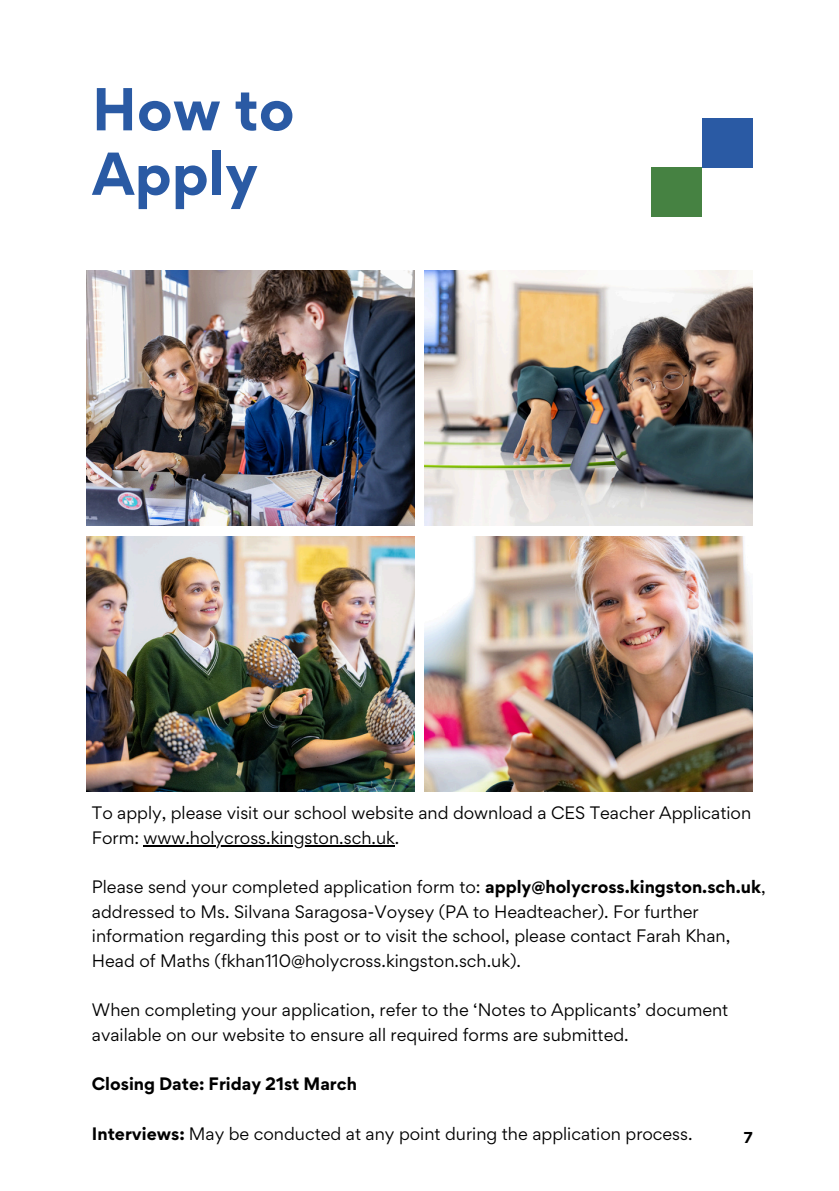
<style>
.page{position:relative;width:839px;height:1191px;background:#fff}
.page>*{position:absolute;margin:0;border:0;box-sizing:border-box;transform-origin:0 0}
.t1{font:700 54px/64.4px "Gordita";color:#2a5aa4}
.t2{font:16px/24.6px "Gordita";color:#000}
.t3{font:700 16px "Gordita";color:#000}
.t4{font:700 14px "Gordita";color:#000}
.s1{font-weight:700}
</style>
<div class="page">
<img style="left:87px;top:270px;width:327px;height:255px">
<img style="left:87px;top:537px;width:327px;height:255px">
<img style="left:425px;top:270px;width:327px;height:255px">
<img style="left:425px;top:537px;width:327px;height:255px">
<div style="left:650px;top:167px;width:51px;height:50px;background:#468242"></div>
<div style="left:701px;top:118px;width:51px;height:50px;background:#2a5aa4"></div>
<hr style="left:144px;top:845px;width:251px;height:1px;background:#000">
<p class="t1" style="left:92px;top:77px;width:204px">How to<br>Apply</p>
<p class="t2" style="left:92px;top:800px;width:660px">To apply, please visit our school website and download a CES Teacher Application<br>Form: www.holycross.kingston.sch.uk.</p>
<p class="t2" style="left:92px;top:874px;width:675px">Please send your completed application form to: <span class="s1">apply@holycross.kingston.sch.uk</span>,</p>
<p class="t2" style="left:92px;top:899px;width:640px">addressed to Ms. Silvana Saragosa-Voysey (PA to Headteacher). For further information regarding this post or to visit the school, please contact Farah Khan,<br>Head of Maths (fkhan110@holycross.kingston.sch.uk).</p>
<p class="t2" style="left:92px;top:998px;width:638px">When completing your application, refer to the ‘Notes to Applicants’ document available on our website to ensure all required forms are submitted.</p>
<h2 class="t3" style="left:92px;top:1073px;width:266px">Closing Date: Friday 21st March</h2>
<p class="t2" style="left:92px;top:1121px;width:602px"><span class="s1">Interviews:</span> May be conducted at any point during the application process.</p>
<p class="t4" style="left:743px;top:1128px;width:10px">7</p>
</div>
